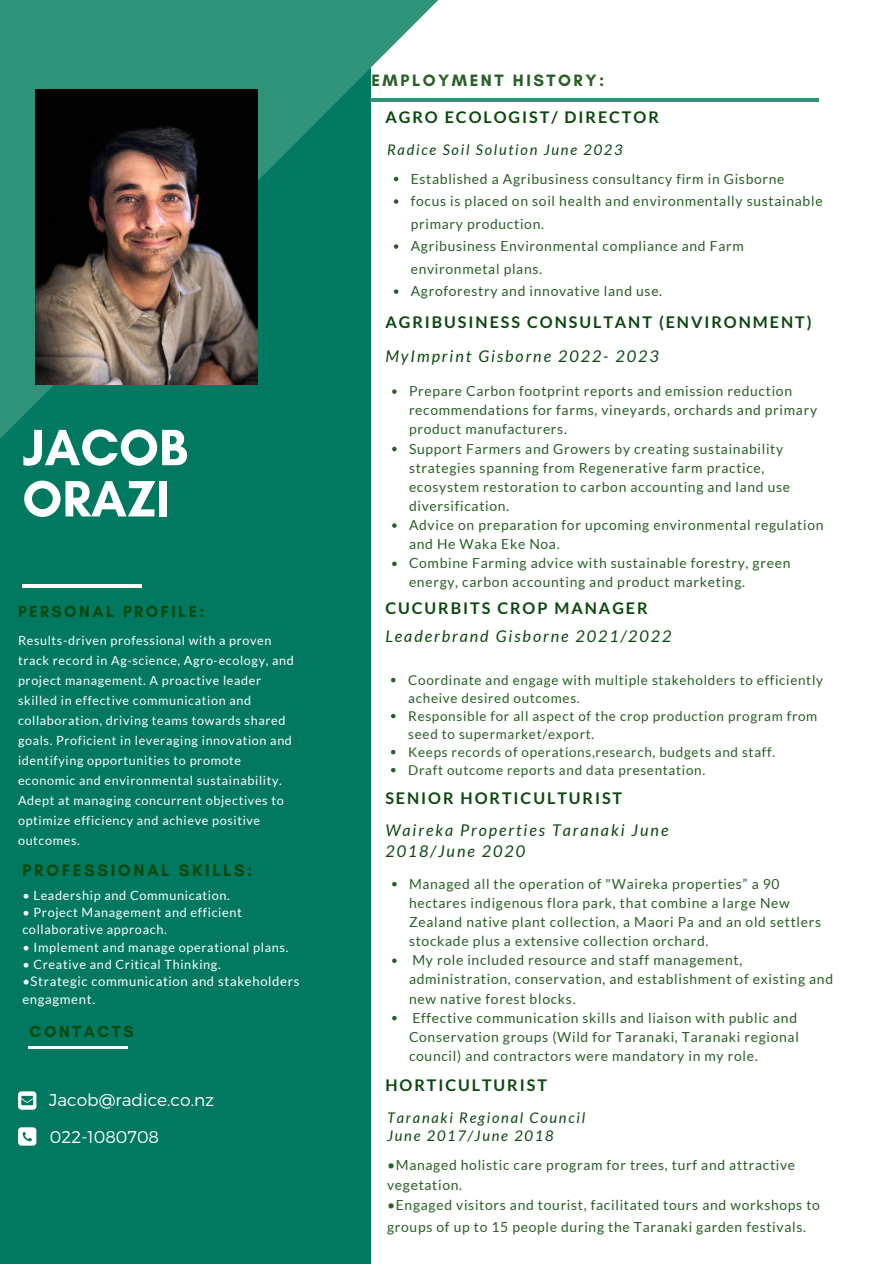
<style>
.page{position:relative;width:893px;height:1264px;background:#fff}
.page>*{position:absolute;margin:0;border:0;box-sizing:border-box;transform-origin:0 0}
.t1{font:700 51.9px/51.2px "Glacial Indifference";color:#fff}
.t2{font:300 16.95px "Montserrat";color:#fff}
.t3{font:700 16.95px "Glacial Indifference";letter-spacing:.15em;color:#0a480d}
.t4{font:700 16.8px "Glacial Indifference";letter-spacing:.15em;color:#286024}
.t5{font:700 16.35px "Glacial Indifference";letter-spacing:.15em;color:#0a480d}
.t6{font:700 16.05px "Lato";letter-spacing:.12em;color:#0a480d}
.t7{font:italic 16.05px "Lato";letter-spacing:.12em;color:#0a480d}
.t8{font:italic 14.7px "Lato";letter-spacing:.12em;color:#0a480d}
.t9{font:13.95px/19.2px "Lato";letter-spacing:.05em;color:#286024}
.t10{font:13.5px/18px "Lato";letter-spacing:.05em;color:#286024}
.t11{font:13.05px/17.4px "Lato";letter-spacing:.05em;color:#fff}
.t12{font:12.75px/17.4px "Lato";letter-spacing:.05em;color:#fff}
.t13{font:12.6px/20px "Lato";letter-spacing:.05em;color:#fff}
</style>
<div class="page">
<div style="left:0;top:0;width:370px;height:1263px;background:#007960"></div>
<svg style="left:0;top:0;width:438px;height:486px"></svg>
<hr style="left:22px;top:584px;width:120px;height:3px;background:#fff">
<hr style="left:370px;top:98px;width:448px;height:4px;background:#2f9379">
<hr style="left:28px;top:1046px;width:99px;height:2px;background:#fff">
<img style="left:36px;top:89px;width:221px;height:295px">
<svg style="left:18px;top:1091px;width:18px;height:18px"></svg>
<svg style="left:18px;top:1127px;width:18px;height:18px"></svg>
<svg style="left:392px;top:882px;width:4px;height:4px"></svg>
<svg style="left:392px;top:958px;width:4px;height:5px"></svg>
<svg style="left:392px;top:1015px;width:4px;height:5px"></svg>
<svg style="left:391px;top:678px;width:4px;height:4px"></svg>
<svg style="left:391px;top:714px;width:4px;height:4px"></svg>
<svg style="left:391px;top:750px;width:4px;height:4px"></svg>
<svg style="left:391px;top:768px;width:4px;height:4px"></svg>
<svg style="left:392px;top:389px;width:4px;height:5px"></svg>
<svg style="left:392px;top:447px;width:4px;height:4px"></svg>
<svg style="left:392px;top:523px;width:4px;height:5px"></svg>
<svg style="left:392px;top:561px;width:4px;height:5px"></svg>
<svg style="left:394px;top:177px;width:4px;height:4px"></svg>
<svg style="left:394px;top:199px;width:4px;height:5px"></svg>
<svg style="left:394px;top:244px;width:4px;height:5px"></svg>
<svg style="left:394px;top:289px;width:4px;height:5px"></svg>
<p class="t1" style="left:22px;top:421px;width:167px">JACOB<br>ORAZI</p>
<p class="t5" style="left:18px;top:602px;width:188px">PERSONAL PROFILE:</p>
<p class="t13" style="left:18px;top:630px;width:277px">Results-driven professional with a proven track record in Ag-science, Agro-ecology, and project management. A proactive leader skilled in effective communication and collaboration, driving teams towards shared goals. Proficient in leveraging innovation and identifying opportunities to promote economic and environmental sustainability.<br>Adept at managing concurrent objectives to optimize efficiency and achieve positive outcomes.</p>
<p class="t3" style="left:23px;top:860px;width:231px">PROFESSIONAL SKILLS:</p>
<p class="t12" style="left:22px;top:886px;width:209px">• Leadership and Communication.</p>
<p class="t12" style="left:22px;top:903px;width:221px">• Project Management and efficient collaborative approach.</p>
<p class="t12" style="left:22px;top:938px;width:267px">• Implement and manage operational plans.</p>
<p class="t12" style="left:22px;top:955px;width:200px">• Creative and Critical Thinking.</p>
<p class="t11" style="left:22px;top:972px;width:278px">•Strategic communication and stakeholders engagment.</p>
<p class="t5" style="left:30px;top:1021px;width:106px">CONTACTS</p>
<p class="t2" style="left:49px;top:1088px;width:166px">Jacob@radice.co.nz</p>
<p class="t2" style="left:50px;top:1125px;width:111px">022-1080708</p>
<p class="t4" style="left:371px;top:70px;width:234px">EMPLOYMENT HISTORY:</p>
<p class="t6" style="left:385px;top:107px;width:275px">AGRO ECOLOGIST/ DIRECTOR</p>
<p class="t8" style="left:387px;top:140px;width:237px">Radice Soil Solution June 2023</p>
<p class="t9" style="left:411px;top:168px;width:375px">Established a Agribusiness consultancy firm in Gisborne</p>
<p class="t9" style="left:411px;top:189px;width:413px;line-height:22.5px">focus is placed on soil health and environmentally sustainable primary production.</p>
<p class="t9" style="left:411px;top:234px;width:334px;line-height:22.5px">Agribusiness Environmental compliance and Farm environmetal plans.</p>
<p class="t9" style="left:411px;top:281px;width:253px">Agroforestry and innovative land use.</p>
<p class="t6" style="left:385px;top:312px;width:427px">AGRIBUSINESS CONSULTANT (ENVIRONMENT)</p>
<p class="t7" style="left:385px;top:346px;width:275px">MyImprint Gisborne 2022- 2023</p>
<p class="t9" style="left:409px;top:381px;width:409px">Prepare Carbon footprint reports and emission reduction recommendations for farms, vineyards, orchards and primary product manufacturers.</p>
<p class="t9" style="left:409px;top:438px;width:383px">Support Farmers and Growers by creating sustainability strategies spanning from Regenerative farm practice, ecosystem restoration to carbon accounting and land use diversification.</p>
<p class="t9" style="left:409px;top:515px;width:416px">Advice on preparation for upcoming environmental regulation and He Waka Eke Noa.</p>
<p class="t9" style="left:409px;top:553px;width:383px">Combine Farming advice with sustainable forestry, green energy, carbon accounting and product marketing.</p>
<p class="t6" style="left:385px;top:598px;width:264px">CUCURBITS CROP MANAGER</p>
<p class="t7" style="left:385px;top:626px;width:287px">Leaderbrand Gisborne 2021/2022</p>
<p class="t10" style="left:408px;top:670px;width:416px">Coordinate and engage with multiple stakeholders to efficiently acheive desired outcomes.</p>
<p class="t10" style="left:408px;top:706px;width:410px">Responsible for all aspect of the crop production program from seed to supermarket/export.</p>
<p class="t10" style="left:408px;top:742px;width:368px">Keeps records of operations,research, budgets and staff.</p>
<p class="t10" style="left:408px;top:760px;width:298px">Draft outcome reports and data presentation.</p>
<p class="t6" style="left:385px;top:788px;width:238px">SENIOR HORTICULTURIST</p>
<p class="t7" style="left:385px;top:820px;width:284px">Waireka Properties Taranaki June</p>
<p class="t7" style="left:385px;top:840px;width:141px">2018/June 2020</p>
<p class="t9" style="left:409px;top:873px;width:413px">Managed all the operation of "Waireka properties” a 90 hectares indigenous flora park, that combine a large New Zealand native plant collection, a Maori Pa and an old settlers stockade plus a extensive collection orchard.</p>
<p class="t9" style="left:409px;top:950px;width:425px">My role included resource and staff management, administration, conservation, and establishment of existing and new native forest blocks.</p>
<p class="t9" style="left:409px;top:1007px;width:391px">Effective communication skills and liaison with public and<br>Conservation groups (Wild for Taranaki, Taranaki regional council) and contractors were mandatory in my role.</p>
<p class="t6" style="left:385px;top:1075px;width:163px">HORTICULTURIST</p>
<p class="t8" style="left:387px;top:1108px;width:200px">Taranaki Regional Council</p>
<p class="t8" style="left:387px;top:1126px;width:168px">June 2017/June 2018</p>
<p class="t9" style="left:387px;top:1155px;width:409px">•Managed holistic care program for trees, turf and attractive vegetation.</p>
<p class="t9" style="left:387px;top:1193px;width:434px;line-height:22.5px">•Engaged visitors and tourist, facilitated tours and workshops to groups of up to 15 people during the Taranaki garden festivals.</p>
</div>
